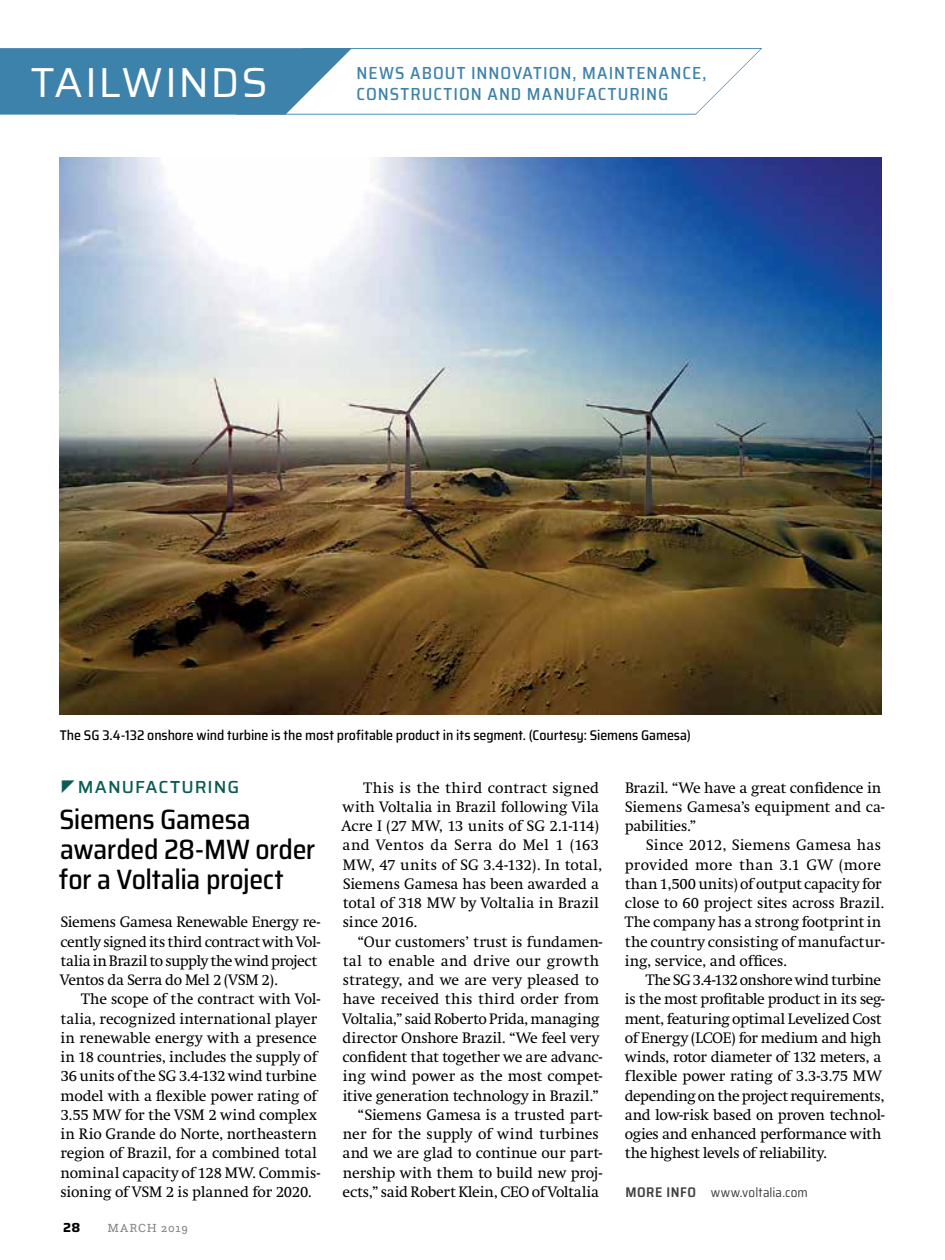
<style>
.page{position:relative;width:945px;height:1260px;background:#fff}
.page>*{position:absolute;margin:0;border:0;box-sizing:border-box;transform-origin:0 0}
.t1{font:42px "Saira";letter-spacing:.03em;color:#fff}
.t2{font:500 semi-condensed 28px/29.8px "Saira";letter-spacing:-.015em;color:#000}
.t3{font:500 semi-condensed 17.5px/21px "Saira";letter-spacing:.055em;color:#3d82ab}
.t4{font:500 17.5px "Saira";letter-spacing:.055em;color:#0a5c54}
.t5{font:15.75px/19.2px "Swift";letter-spacing:-.01em;color:#000}
.t6{font:500 semi-condensed 14px "Saira";letter-spacing:-.005em;color:#000}
.t7{font:semi-condensed 13.12px "Saira";letter-spacing:.01em;color:#414042}
.t8{font:700 13.12px "Saira";color:#000}
.t9{font:12.25px "Questa Slab";letter-spacing:.065em;color:#808285}
.s1{font-weight:600;font-size:14px}
</style>
<div class="page">
<img style="left:60px;top:157px;width:822px;height:557px">
<svg style="left:0;top:48px;width:762px;height:67px"></svg>
<h1 class="t1" style="left:30px;top:50px;width:239px">TAILWINDS</h1>
<p class="t3" style="left:357px;top:62px;width:351px">NEWS ABOUT INNOVATION, MAINTENANCE,<br>CONSTRUCTION AND MANUFACTURING</p>
<p class="t6" style="left:60px;top:725px;width:633px">The SG 3.4-132 onshore wind turbine is the most profitable product in its segment. (Courtesy: Siemens Gamesa)</p>
<p class="t4" style="left:78px;top:773px;width:163px">MANUFACTURING</p>
<h2 class="t2" style="left:59px;top:804px;width:258px">Siemens Gamesa awarded 28-MW order for a Voltalia project</h2>
<p class="t5" style="left:60px;top:913px;width:261px">Siemens Gamesa Renewable Energy re&shy;cently signed its third contract with Vol&shy;talia in Brazil to supply the wind project Ventos da Serra do Mel 2 (VSM 2).</p>
<p class="t5" style="left:60px;top:990px;width:261px;text-indent:21px">The scope of the contract with Vol&shy;talia, recognized international player in renewable energy with a presence in 18 countries, includes the supply of 36 units of the SG 3.4-132 wind turbine model with a flexible power rating of 3.55 MW for the VSM 2 wind complex in Rio Grande do Norte, northeastern region of Brazil, for a combined total nominal capacity of 128 MW. Commis&shy;sioning of VSM 2 is planned for 2020.</p>
<p class="t8" style="left:63px;top:1218px;width:19px">28</p>
<p class="t9" style="left:107px;top:1220px;width:82px">MARCH 2019</p>
<p class="t5" style="left:341px;top:778px;width:262px;text-indent:22px">This is the third contract signed with Voltalia in Brazil following Vila<br>Acre I (27 MW, 13 units of SG 2.1-114) and Ventos da Serra do Mel 1 (163<br>MW, 47 units of SG 3.4-132). In total,<br>Siemens Gamesa has been awarded a total of 318 MW by Voltalia in Brazil since 2016.</p>
<p class="t5" style="left:343px;top:932px;width:261px;text-align:right">“Our customers’ trust is fundamen&shy;tal to enable and drive our growth strategy, and we are very pleased to have received this third order from Voltalia,” said Roberto Prida, managing director Onshore Brazil. “We feel very confident that together we are advanc&shy;ing wind power as the most compet&shy;itive generation technology in Brazil.” “Siemens Gamesa is a trusted part&shy;ner for the supply of wind turbines and we are glad to continue our part&shy;nership with them to build new proj&shy;ects,” said Robert Klein, CEO of Voltalia</p>
<p class="t5" style="left:625px;top:778px;width:261px">Brazil. “We have a great confidence in<br>Siemens Gamesa’s equipment and ca&shy;pabilities.”</p>
<p class="t5" style="left:625px;top:836px;width:261px;text-indent:21px">Since 2012, Siemens Gamesa has provided more than 3.1 GW (more than 1,500 units) of output capacity for close to 60 project sites across Brazil.<br>The company has a strong footprint in the country consisting of manufactur&shy;ing, service, and offices.</p>
<p class="t5" style="left:625px;top:971px;width:261px;text-indent:21px">The SG 3.4-132 onshore wind turbine is the most profitable product in its seg&shy;ment, featuring optimal Levelized Cost of Energy (LCOE) for medium and high winds, rotor diameter of 132 meters, a flexible power rating of 3.3-3.75 MW depending on the project requirements, and low-risk based on proven technol&shy;ogies and enhanced performance with the highest levels of reliability.</p>
<p class="t7" style="left:625px;top:1183px;width:184px"><span class="s1">MORE INFO</span> www.voltalia.com</p>
</div>
